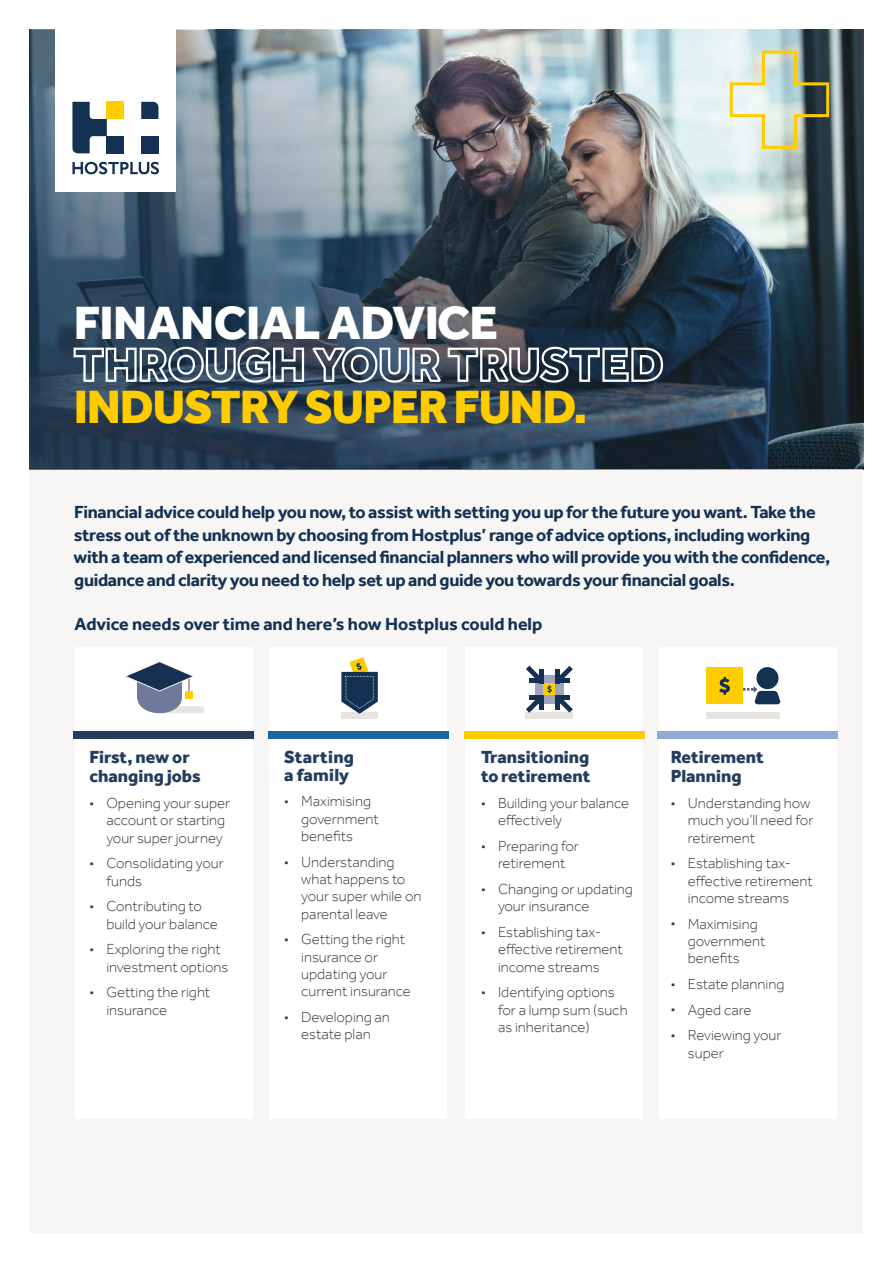
<style>
.page{position:relative;width:893px;height:1263px;background:#fff}
.page>*{position:absolute;margin:0;border:0;box-sizing:border-box;transform-origin:0 0}
.t1{font:800 48px/42px "Effra";letter-spacing:-.01em;color:#fff}
.t2{font:800 48px "Effra";letter-spacing:-.025em;color:#fc0}
.t3{font:700 18px/22.5px "Effra";letter-spacing:-.02em;color:#143053}
.t4{font:800 18px/19.5px "Effra";color:#253c5f}
.t5{font:700 18px "Effra";color:#143053}
.t6{font:300 15px/17.2px "Effra";color:#3d3732}
.s1{font-weight:700;font-size:16.5px}
</style>
<div class="page">
<div style="left:30px;top:469px;width:833px;height:764px;background:#f7f6f5"></div>
<img style="left:30px;top:30px;width:833px;height:439px">
<svg style="left:728px;top:49px;width:103px;height:101px;background:#b0b8a2"></svg>
<div style="left:55px;top:29px;width:121px;height:162px;background:#fff"></div>
<svg style="left:141px;top:102px;width:17px;height:17px"></svg>
<div style="left:141px;top:136px;width:17px;height:17px;background:#143053"></div>
<div style="left:107px;top:102px;width:17px;height:17px;background:#fc0"></div>
<svg style="left:72px;top:102px;width:35px;height:51px"></svg>
<div style="left:107px;top:136px;width:17px;height:17px;background:#143053"></div>
<svg style="left:72px;top:162px;width:87px;height:12px"></svg>
<div style="left:75px;top:647px;width:178px;height:471px;background:#fff"></div>
<div style="left:74px;top:731px;width:180px;height:8px;background:#253c5f"></div>
<div style="left:270px;top:647px;width:177px;height:471px;background:#fff"></div>
<div style="left:268px;top:731px;width:181px;height:8px;background:#1968a5"></div>
<div style="left:466px;top:647px;width:177px;height:471px;background:#fff"></div>
<div style="left:464px;top:731px;width:181px;height:8px;background:#fc0"></div>
<div style="left:659px;top:647px;width:177px;height:471px;background:#fff"></div>
<div style="left:657px;top:731px;width:181px;height:8px;background:#8fabd6"></div>
<div style="left:706px;top:712px;width:74px;height:7px;background:#e6e3e0"></div>
<div style="left:706px;top:667px;width:37px;height:37px;background:#fc0"></div>
<svg style="left:719px;top:677px;width:11px;height:18px"></svg>
<div style="left:756px;top:667px;width:22px;height:22px;background:#143053;border-radius:50%"></div>
<svg style="left:743px;top:686px;width:37px;height:18px"></svg>
<div style="left:526px;top:712px;width:47px;height:7px;background:#e6e3e0"></div>
<svg style="left:526px;top:666px;width:47px;height:47px"></svg>
<div style="left:160px;top:706px;width:44px;height:7px;background:#e6e3e0"></div>
<div style="left:137px;top:676px;width:45px;height:22px;background:#6f7a98"></div>
<div style="left:137px;top:684px;width:45px;height:29px;background:#6f7a98;border-radius:50%"></div>
<svg style="left:125px;top:661px;width:69px;height:30px"></svg>
<div style="left:185px;top:691px;width:8px;height:7px;background:#fc0"></div>
<div style="left:341px;top:712px;width:37px;height:7px;background:#e6e3e0"></div>
<svg style="left:341px;top:657px;width:37px;height:57px"></svg>
<h1 class="t1" style="left:74px;top:301px;width:591px">FINANCIAL ADVICE<br>THROUGH YOUR TRUSTED</h1>
<h1 class="t2" style="left:74px;top:377px;width:515px">INDUSTRY SUPER FUND.</h1>
<p class="t3" style="left:74px;top:501px;width:758px">Financial advice could help you now, to assist with setting you up for the future you want. Take the stress out of the unknown by choosing from Hostplus’ range of advice options, including working with a team of experienced and licensed financial planners who will provide you with the confidence, guidance and clarity you need to help set up and guide you towards your financial goals.</p>
<p class="t5" style="left:74px;top:613px;width:469px">Advice needs over time and here’s how Hostplus could help</p>
<p class="t4" style="left:89px;top:746px;width:113px">First, new or changing jobs</p>
<p class="t6" style="left:106px;top:794px;width:125px;text-indent:-17px"><span class="s1">·</span> Opening your super account or starting your super journey</p>
<p class="t6" style="left:106px;top:854px;width:119px;text-indent:-17px"><span class="s1">·</span> Consolidating your funds</p>
<p class="t6" style="left:106px;top:897px;width:113px;text-indent:-17px"><span class="s1">·</span> Contributing to build your balance</p>
<p class="t6" style="left:106px;top:940px;width:124px;text-indent:-17px"><span class="s1">·</span> Exploring the right investment options</p>
<p class="t6" style="left:106px;top:983px;width:105px;text-indent:-17px"><span class="s1">·</span> Getting the right insurance</p>
<p class="t4" style="left:284px;top:747px;width:71px;line-height:18px">Starting a family</p>
<p class="t6" style="left:301px;top:793px;width:79px;text-indent:-17px"><span class="s1">·</span> Maximising government benefits</p>
<p class="t6" style="left:301px;top:853px;width:122px;text-indent:-17px"><span class="s1">·</span> Understanding what happens to your super while on parental leave</p>
<p class="t6" style="left:301px;top:930px;width:111px;text-indent:-17px"><span class="s1">·</span> Getting the right insurance or updating your current insurance</p>
<p class="t6" style="left:284px;top:1008px;width:107px;text-align:center"><span class="s1">·</span> Developing an estate plan</p>
<p class="t4" style="left:481px;top:746px;width:111px">Transitioning to retirement</p>
<p class="t6" style="left:498px;top:794px;width:133px;text-indent:-17px"><span class="s1">·</span> Building your balance effectively</p>
<p class="t6" style="left:481px;top:837px;width:100px;text-align:center"><span class="s1">·</span> Preparing for retirement</p>
<p class="t6" style="left:498px;top:880px;width:136px;text-indent:-17px"><span class="s1">·</span> Changing or updating your insurance</p>
<p class="t6" style="left:498px;top:923px;width:126px;text-indent:-17px"><span class="s1">·</span> Establishing tax&shy;effective retirement income streams</p>
<p class="t6" style="left:498px;top:983px;width:131px;text-indent:-17px"><span class="s1">·</span> Identifying options for a lump sum (such as inheritance)</p>
<p class="t4" style="left:671px;top:746px;width:95px">Retirement<br>Planning</p>
<p class="t6" style="left:688px;top:794px;width:127px;text-indent:-17px"><span class="s1">·</span> Understanding how much you’ll need for retirement</p>
<p class="t6" style="left:688px;top:854px;width:126px;text-indent:-17px"><span class="s1">·</span> Establishing tax&shy;effective retirement income streams</p>
<p class="t6" style="left:688px;top:915px;width:79px;text-indent:-17px"><span class="s1">·</span> Maximising government benefits</p>
<p class="t6" style="left:671px;top:971px;width:115px;line-height:25.8px"><span class="s1">·</span> Estate planning <span class="s1">·</span> Aged care<br><span class="s1">·</span> Reviewing your</p>
<p class="t6" style="left:688px;top:1044px;width:37px">super</p>
</div>
